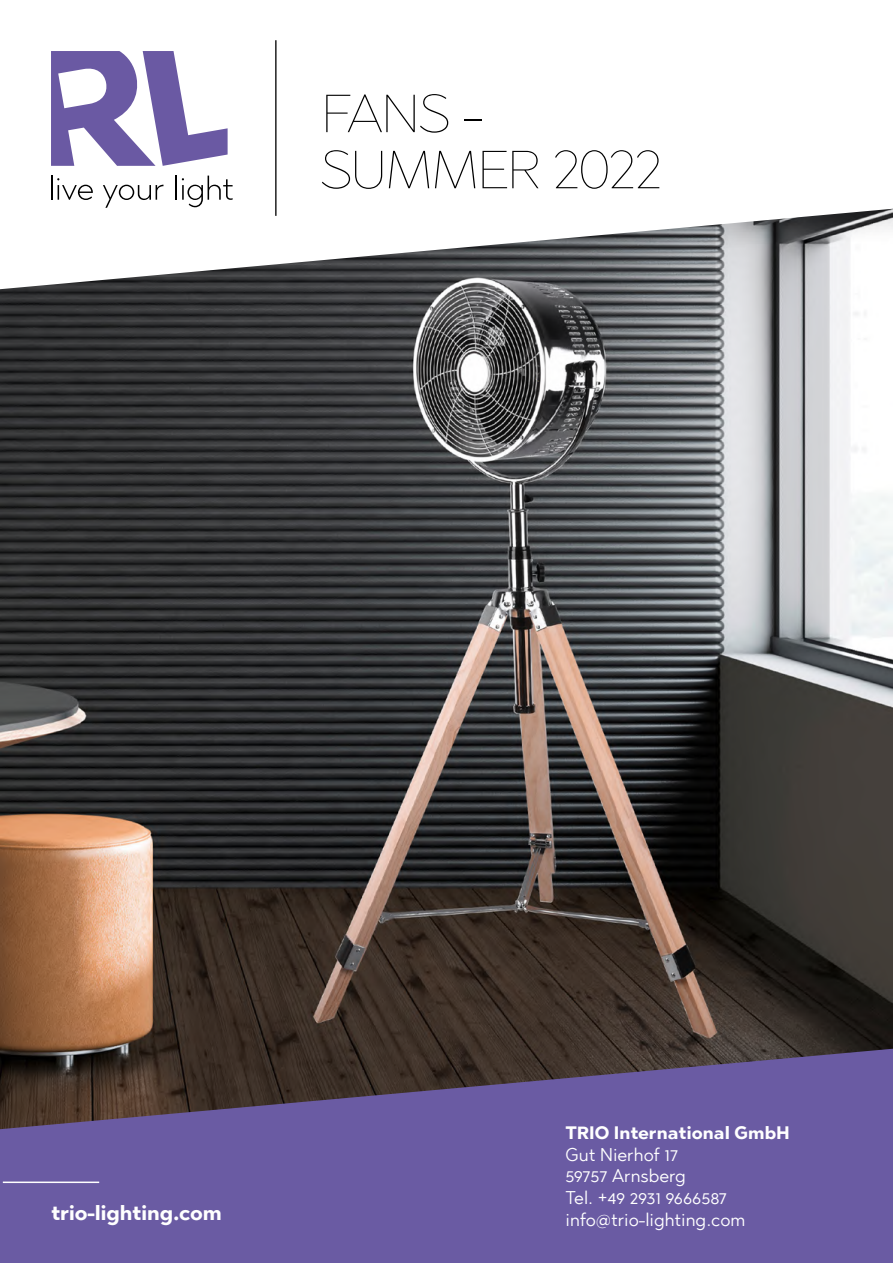
<style>
.page{position:relative;width:893px;height:1263px;background:#fff}
.page>*{position:absolute;margin:0;border:0;box-sizing:border-box;transform-origin:0 0}
.t1{font:100 53.4px/56.1px "Abrade";letter-spacing:-.025em;color:#000}
.t2{font:700 20.85px "Abrade";letter-spacing:-.01em;color:#fff}
.t3{font:18px/21.6px "Abrade";color:#fff}
.t4{font:700 18px "Abrade";color:#fff}
</style>
<div class="page">
<img style="left:0;top:289px;width:893px;height:760px">
<img style="left:1px;top:289px;width:892px;height:10px">
<svg style="left:3px;top:40px;width:890px;height:249px"></svg>
<svg style="left:0;top:1049px;width:893px;height:214px;background:#60528a"></svg>
<hr style="left:3px;top:1181px;width:96px;height:2px;background:#fff">
<hr style="left:275px;top:40px;width:1px;height:176px;background:#000">
<svg style="left:51px;top:51px;width:177px;height:115px"></svg>
<hr style="left:51px;top:176px;width:2px;height:24px;background:#000">
<svg style="left:57px;top:178px;width:36px;height:22px"></svg>
<svg style="left:103px;top:185px;width:60px;height:23px"></svg>
<svg style="left:176px;top:176px;width:57px;height:31px"></svg>
<h1 class="t1" style="left:320px;top:84px;width:344px">FANS -<br>SUMMER 2022</h1>
<p class="t2" style="left:51px;top:1199px;width:172px">trio-lighting.com</p>
<p class="t4" style="left:566px;top:1121px;width:225px">TRIO International GmbH</p>
<p class="t3" style="left:566px;top:1143px;width:181px">Gut Nierhof 17<br>59757 Arnsberg<br>Tel. +49 2931 9666587 info@trio-lighting.com</p>
</div>
